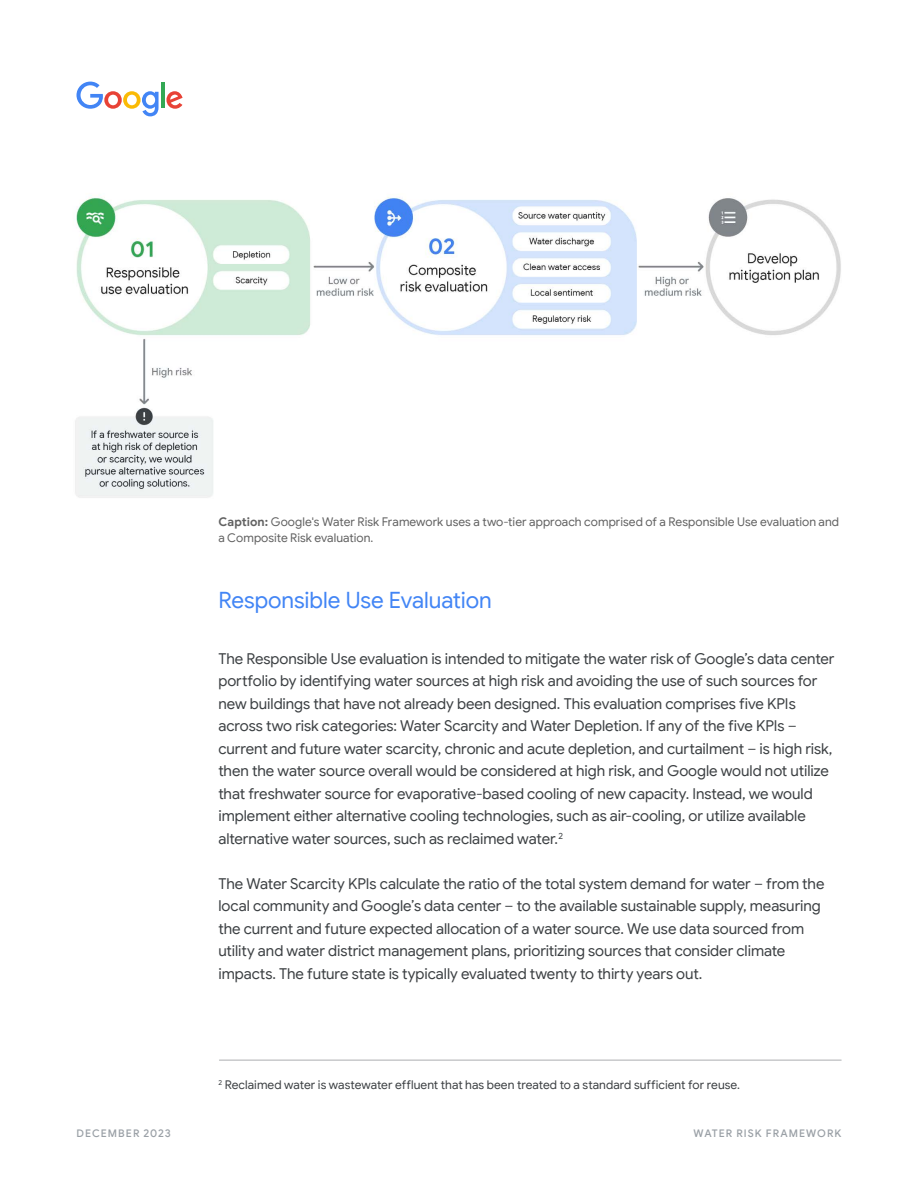
<style>
.page{position:relative;width:918px;height:1188px;background:#fff}
.page>*{position:absolute;margin:0;border:0;box-sizing:border-box;transform-origin:0 0}
.t1{font:22.5px "Google Sans";color:#4285f5}
.t2{font:15px/22.5px "Google Sans";letter-spacing:-.005em;color:#3c4043}
.t3{font:12px/16.5px "Google Sans";letter-spacing:.005em;color:#616161}
.t4{font:12px "Google Sans";letter-spacing:.005em;color:#3c4043}
.t5{font:500 10.5px "Google Sans";letter-spacing:.1em;color:#9aa0a6}
.s1{font-weight:700}
</style>
<div class="page">
<svg style="left:77px;top:82px;width:82px;height:34px"></svg>
<hr style="left:161px;top:83px;width:4px;height:25px;background:#33a854">
<svg style="left:166px;top:91px;width:17px;height:18px"></svg>
<img style="left:75px;top:195px;width:766px;height:303px">
<hr style="left:219px;top:1060px;width:622px;height:1px;background:#acaeb0">
<p class="t3" style="left:218px;top:513px;width:622px"><span class="s1">Caption:</span> Google's Water Risk Framework uses a two-tier approach comprised of a Responsible Use evaluation and a Composite Risk evaluation.</p>
<h1 class="t1" style="left:218px;top:586px;width:275px">Responsible Use Evaluation</h1>
<p class="t2" style="left:218px;top:647px;width:618px">The Responsible Use evaluation is intended to mitigate the water risk of Google’s data center portfolio by identifying water sources at high risk and avoiding the use of such sources for new buildings that have not already been designed. This evaluation comprises five KPIs across two risk categories: Water Scarcity and Water Depletion. If any of the five KPIs – current and future water scarcity, chronic and acute depletion, and curtailment – is high risk, then the water source overall would be considered at high risk, and Google would not utilize that freshwater source for evaporative-based cooling of new capacity. Instead, we would implement either alternative cooling technologies, such as air-cooling, or utilize available alternative water sources, such as reclaimed water.<sup>2</sup></p>
<p class="t2" style="left:218px;top:872px;width:608px">The Water Scarcity KPIs calculate the ratio of the total system demand for water – from the local community and Google’s data center – to the available sustainable supply, measuring the current and future expected allocation of a water source. We use data sourced from utility and water district management plans, prioritizing sources that consider climate impacts. The future state is typically evaluated twenty to thirty years out.</p>
<p class="t4" style="left:218px;top:1078px;width:523px"><sup>2</sup> Reclaimed water is wastewater effluent that has been treated to a standard sufficient for reuse.</p>
<p class="t5" style="left:76px;top:1127px;width:96px">DECEMBER 2023</p>
<p class="t5" style="left:694px;top:1127px;width:149px">WATER RISK FRAMEWORK</p>
</div>
